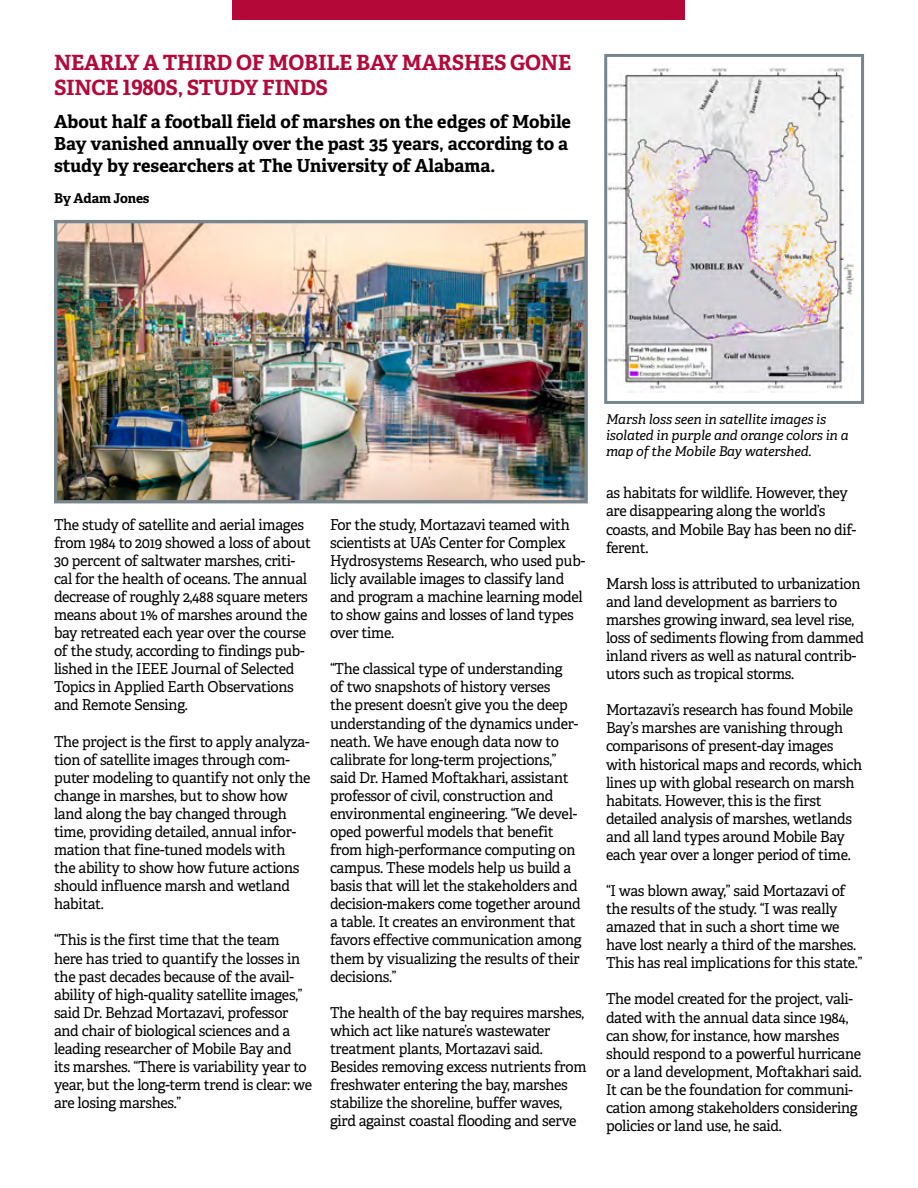
<style>
.page{position:relative;width:918px;height:1188px;background:#fff}
.page>*{position:absolute;margin:0;border:0;box-sizing:border-box;transform-origin:0 0}
.t1{font:700 21px/25.5px "Adelle PE";letter-spacing:-.01em;color:#b30838}
.Subhead{font:700 18px/21.8px "Adelle PE";letter-spacing:-.005em;color:#000}
.Paragraph{font:15px/18px "Adelle PE";letter-spacing:-.02em;color:#000;scale:.96 1}
.t2{font:italic 13.5px/16.2px "Adelle PE";letter-spacing:-.01em;color:#000}
.t3{font:700 13.5px "Adelle PE";letter-spacing:-.015em;color:#000}
</style>
<div class="page">
<div style="left:233px;top:0;width:452px;height:19px;background:#b30838"></div>
<img style="left:608px;top:68px;width:246px;height:324px">
<div style="left:604px;top:54px;width:260px;height:350px;border:3px solid #79858d"></div>
<img style="left:58px;top:224px;width:526px;height:275px">
<div style="left:54px;top:220px;width:534px;height:283px;border:3px solid #79858d"></div>
<h1 class="t1" style="left:54px;top:49px;width:519px">NEARLY A THIRD OF MOBILE BAY MARSHES GONE<br>SINCE 1980S, STUDY FINDS</h1>
<h2 class="Subhead" style="left:54px;top:110px;width:519px">About half a football field of marshes on the edges of Mobile<br>Bay vanished annually over the past 35 years, according to a study by researchers at The University of Alabama.</h2>
<h1 class="t3" style="left:54px;top:188px;width:97px">By Adam Jones</h1>
<p class="Paragraph" style="left:54px;top:515px;width:269px">The study of satellite and aerial images from 1984 to 2019 showed a loss of about 30 percent of saltwater marshes, criti&shy;cal for the health of oceans. The annual decrease of roughly 2,488 square meters means about 1% of marshes around the bay retreated each year over the course of the study, according to findings pub&shy;lished in the IEEE Journal of Selected Topics in Applied Earth Observations and Remote Sensing.</p>
<p class="Paragraph" style="left:54px;top:732px;width:269px">The project is the first to apply analyza&shy;tion of satellite images through com&shy;puter modeling to quantify not only the change in marshes, but to show how land along the bay changed through time, providing detailed, annual infor&shy;mation that fine-tuned models with the ability to show how future actions should influence marsh and wetland habitat.</p>
<p class="Paragraph" style="left:54px;top:930px;width:270px">“This is the first time that the team here has tried to quantify the losses in the past decades because of the avail&shy;ability of high-quality satellite images,” said Dr. Behzad Mortazavi, professor and chair of biological sciences and a leading researcher of Mobile Bay and<br>its marshes. “There is variability year to year, but the long-term trend is clear: we are losing marshes.”</p>
<p class="Paragraph" style="left:330px;top:515px;width:267px">For the study, Mortazavi teamed with scientists at UA’s Center for Complex Hydrosystems Research, who used pub&shy;licly available images to classify land and program a machine learning model to show gains and losses of land types over time.</p>
<p class="Paragraph" style="left:330px;top:659px;width:264px">“The classical type of understanding<br>of two snapshots of history verses<br>the present doesn’t give you the deep understanding of the dynamics under&shy;neath. We have enough data now to calibrate for long-term projections,” said Dr. Hamed Moftakhari, assistant professor of civil, construction and environmental engineering. “We devel&shy;oped powerful models that benefit from high-performance computing on campus. These models help us build a basis that will let the stakeholders and decision-makers come together around a table. It creates an environment that favors effective communication among them by visualizing the results of their decisions.”</p>
<p class="Paragraph" style="left:330px;top:1003px;width:269px">The health of the bay requires marshes, which act like nature’s wastewater treatment plants, Mortazavi said.<br>Besides removing excess nutrients from freshwater entering the bay, marshes stabilize the shoreline, buffer waves, gird against coastal flooding and serve</p>
<p class="t2" style="left:606px;top:410px;width:244px">Marsh loss seen in satellite images is isolated in purple and orange colors in a map of the Mobile Bay watershed.</p>
<p class="Paragraph" style="left:606px;top:483px;width:262px">as habitats for wildlife. However, they are disappearing along the world’s coasts, and Mobile Bay has been no dif&shy;ferent.</p>
<p class="Paragraph" style="left:606px;top:574px;width:270px">Marsh loss is attributed to urbanization and land development as barriers to marshes growing inward, sea level rise, loss of sediments flowing from dammed inland rivers as well as natural contrib&shy;utors such as tropical storms.</p>
<p class="Paragraph" style="left:606px;top:700px;width:268px">Mortazavi’s research has found Mobile Bay’s marshes are vanishing through comparisons of present-day images with historical maps and records, which lines up with global research on marsh habitats. However, this is the first detailed analysis of marshes, wetlands and all land types around Mobile Bay each year over a longer period of time.</p>
<p class="Paragraph" style="left:606px;top:881px;width:269px">“I was blown away,” said Mortazavi of the results of the study. “I was really amazed that in such a short time we have lost nearly a third of the marshes.<br>This has real implications for this state.”</p>
<p class="Paragraph" style="left:606px;top:990px;width:268px">The model created for the project, vali&shy;dated with the annual data since 1984, can show, for instance, how marshes should respond to a powerful hurricane or a land development, Moftakhari said.<br>It can be the foundation for communi&shy;cation among stakeholders considering policies or land use, he said.</p>
</div>
